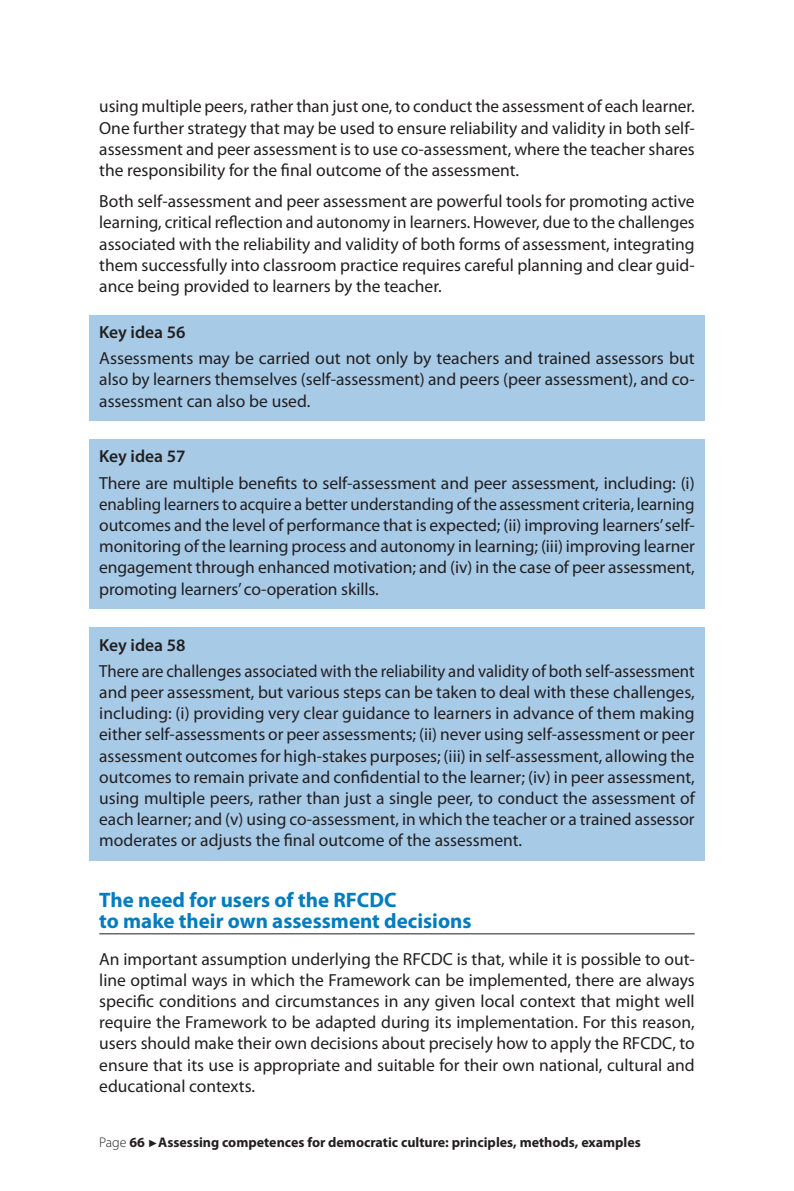
<style>
.page{position:relative;width:794px;height:1191px;background:#fff}
.page>*{position:absolute;margin:0;border:0;box-sizing:border-box;transform-origin:0 0}
.Titre_avec_filet{font:700 21px/21.2px "Myriad Pro";color:#007dbe}
.Texte{font:17.5px/21.2px "Myriad Pro";color:#231f20;text-align:justify}
.Boxt-text{font:17.5px/21.2px "Myriad Pro";color:#231f20;text-align:justify;scale:.96 1}
.Boxt-text-2{font:17.5px/21.2px "Myriad Pro";color:#231f20;text-align:justify}
.Box-Header{font:600 17.5px "Myriad Pro";color:#231f20}
.t1{font:700 14px "Myriad Pro";color:#231f20}
.s1{font-weight:300}
.s2{font-family:"Arial";font-weight:400;font-size:10.5px}
</style>
<div class="page">
<div style="left:89px;top:315px;width:615px;height:37px;background:#a7cae7"></div>
<div style="left:89px;top:341px;width:615px;height:80px;background:#a7cae7"></div>
<div style="left:89px;top:439px;width:615px;height:38px;background:#a7cae7"></div>
<div style="left:89px;top:465px;width:615px;height:144px;background:#a7cae7"></div>
<div style="left:89px;top:627px;width:615px;height:38px;background:#a7cae7"></div>
<div style="left:89px;top:653px;width:615px;height:207px;background:#a7cae7"></div>
<hr style="left:99px;top:933px;width:595px;height:1px;background:#231f20">
<p class="Texte" style="left:99px;top:96px;width:597px">using multiple peers, rather than just one, to conduct the assessment of each learner.<br>One further strategy that may be used to ensure reliability and validity in both self&shy;assessment and peer assessment is to use co-assessment, where the teacher shares the responsibility for the final outcome of the assessment.</p>
<p class="Texte" style="left:99px;top:190px;width:597px">Both self-assessment and peer assessment are powerful tools for promoting active learning, critical reflection and autonomy in learners. However, due to the challenges associated with the reliability and validity of both forms of assessment, integrating them successfully into classroom practice requires careful planning and clear guid&shy;ance being provided to learners by the teacher.</p>
<p class="Box-Header" style="left:99px;top:321px;width:88px">Key idea 56</p>
<p class="Boxt-text-2" style="left:99px;top:347px;width:597px">Assessments may be carried out not only by teachers and trained assessors but also by learners themselves (self-assessment) and peers (peer assessment), and co&shy;assessment can also be used.</p>
<p class="Box-Header" style="left:99px;top:445px;width:88px">Key idea 57</p>
<p class="Boxt-text-2" style="left:99px;top:472px;width:597px">There are multiple benefits to self-assessment and peer assessment, including: (i) enabling learners to acquire a better understanding of the assessment criteria, learning outcomes and the level of performance that is expected; (ii) improving learners’ self&shy;monitoring of the learning process and autonomy in learning; (iii) improving learner engagement through enhanced motivation; and (iv) in the case of peer assessment, promoting learners’ co-operation skills.</p>
<p class="Box-Header" style="left:99px;top:633px;width:88px">Key idea 58</p>
<p class="Boxt-text" style="left:99px;top:660px;width:622px">There are challenges associated with the reliability and validity of both self-assessment and peer assessment, but various steps can be taken to deal with these challenges, including: (i) providing very clear guidance to learners in advance of them making either self-assessments or peer assessments; (ii) never using self-assessment or peer assessment outcomes for high-stakes purposes; (iii) in self-assessment, allowing the outcomes to remain private and confidential to the learner; (iv) in peer assessment, using multiple peers, rather than just a single peer, to conduct the assessment of each learner; and (v) using co-assessment, in which the teacher or a trained assessor moderates or adjusts the final outcome of the assessment.</p>
<p class="Titre_avec_filet" style="left:99px;top:889px;width:374px">The need for users of the RFCDC<br>to make their own assessment decisions</p>
<p class="Texte" style="left:99px;top:947px;width:597px">An important assumption underlying the RFCDC is that, while it is possible to out&shy;line optimal ways in which the Framework can be implemented, there are always specific conditions and circumstances in any given local context that might well require the Framework to be adapted during its implementation. For this reason, users should make their own decisions about precisely how to apply the RFCDC, to ensure that its use is appropriate and suitable for their own national, cultural and educational contexts.</p>
<p class="t1" style="left:99px;top:1132px;width:543px"><span class="s1">Page</span> 66 <span class="s2">►</span>Assessing competences for democratic culture: principles, methods, examples</p>
</div>
